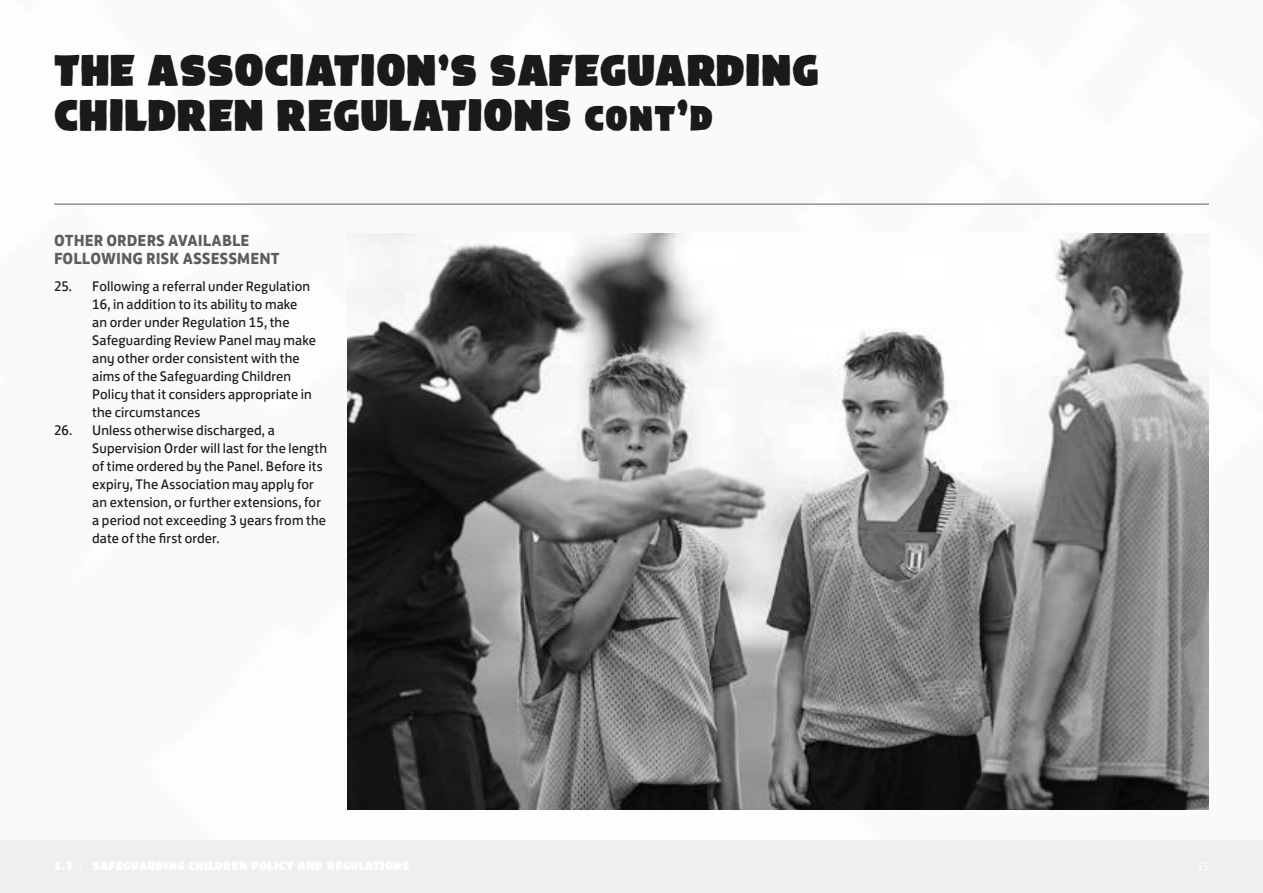
<style>
.page{position:relative;width:1263px;height:893px;background:#fff}
.page>*{position:absolute;margin:0;border:0;box-sizing:border-box;transform-origin:0 0}
.t1{font:39px/45px "FA Brush";color:#1a1a1a}
.t2{font:700 16.5px/18px "FS Jack";letter-spacing:.005em;color:#5d5d5d}
.t3{font:14.25px/18px "FS Jack";letter-spacing:.005em;color:#1a1a1a}
</style>
<div class="page">
<hr style="left:54px;top:204px;width:1155px;height:1px;background:#5d5d5d">
<img style="left:347px;top:234px;width:862px;height:575px">
<div style="left:0;top:840px;width:1263px;height:53px;background:#efefef"></div>
<h1 class="t1" style="left:54px;top:51px;width:767px">THE ASSOCIATION’S SAFEGUARDING<br>CHILDREN REGULATIONS cont’d</h1>
<p class="t2" style="left:54px;top:230px;width:227px">OTHER ORDERS AVAILABLE<br>FOLLOWING RISK ASSESSMENT</p>
<p class="t3" style="left:92px;top:276px;width:225px;text-indent:-38px">25. Following a referral under Regulation 16, in addition to its ability to make<br>an order under Regulation 15, the Safeguarding Review Panel may make any other order consistent with the aims of the Safeguarding Children Policy that it considers appropriate in the circumstances</p>
<p class="t3" style="left:92px;top:420px;width:236px;text-indent:-38px">26. Unless otherwise discharged, a Supervision Order will last for the length of time ordered by the Panel. Before its expiry, The Association may apply for an extension, or further extensions, for a period not exceeding 3 years from the date of the first order.</p>
</div>
